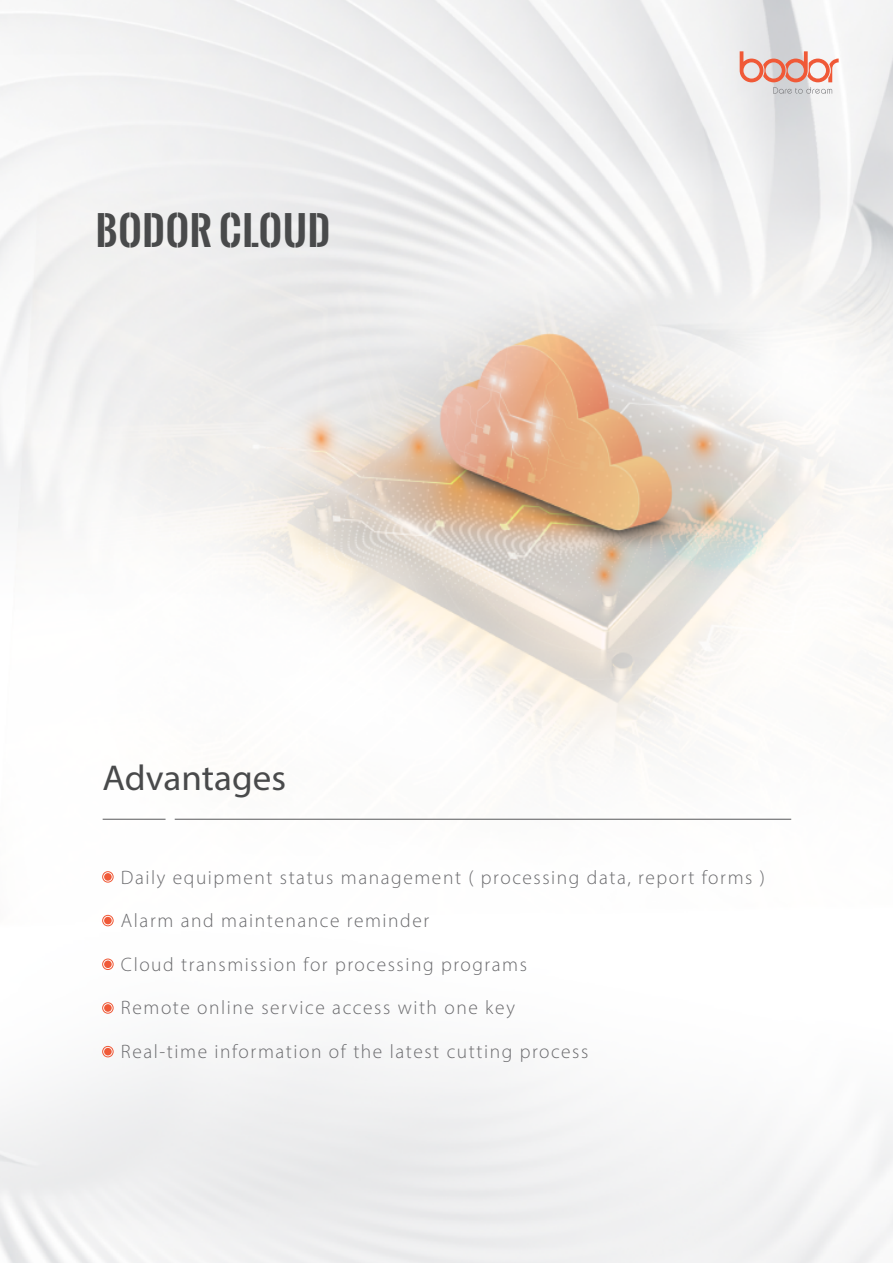
<style>
.page{position:relative;width:893px;height:1263px;background:#fff}
.page>*{position:absolute;margin:0;border:0;box-sizing:border-box;transform-origin:0 0}
.t1{font:700 39px "Oswald Stencil";letter-spacing:.02em;color:#494a4b}
.t2{font:36px "Myriad Pro";color:#494a4b}
.t3{font:300 19.5px "Myriad Pro";letter-spacing:.08em;color:#6b6b6e}
</style>
<div class="page">
<img style="left:0;top:0;width:893px;height:1263px">
<svg style="left:740px;top:51px;width:99px;height:43px"></svg>
<hr style="left:103px;top:819px;width:63px;height:1px;background:#57585a">
<hr style="left:175px;top:819px;width:616px;height:1px;background:#57585a">
<div style="left:102px;top:871px;width:11px;height:11px;border:1px solid #f05937;border-radius:50%"></div>
<div style="left:104px;top:873px;width:8px;height:8px;background:#f05937;border-radius:50%"></div>
<div style="left:102px;top:915px;width:11px;height:11px;border:1px solid #f05937;border-radius:50%"></div>
<div style="left:104px;top:917px;width:8px;height:7px;background:#f05937;border-radius:50%"></div>
<div style="left:102px;top:959px;width:11px;height:11px;border:1px solid #f05937;border-radius:50%"></div>
<div style="left:104px;top:960px;width:8px;height:8px;background:#f05937;border-radius:50%"></div>
<div style="left:102px;top:1002px;width:11px;height:11px;border:1px solid #f05937;border-radius:50%"></div>
<div style="left:104px;top:1004px;width:8px;height:8px;background:#f05937;border-radius:50%"></div>
<div style="left:102px;top:1046px;width:11px;height:11px;border:1px solid #f05937;border-radius:50%"></div>
<div style="left:104px;top:1048px;width:8px;height:7px;background:#f05937;border-radius:50%"></div>
<h1 class="t1" style="left:96px;top:202px;width:236px">BODOR CLOUD</h1>
<h2 class="t2" style="left:103px;top:755px;width:185px">Advantages</h2>
<p class="t3" style="left:121px;top:865px;width:646px">Daily equipment status management ( processing data, report forms )</p>
<p class="t3" style="left:121px;top:909px;width:310px">Alarm and maintenance reminder</p>
<p class="t3" style="left:121px;top:952px;width:407px">Cloud transmission for processing programs</p>
<p class="t3" style="left:121px;top:996px;width:395px">Remote online service access with one key</p>
<p class="t3" style="left:121px;top:1040px;width:469px">Real-time information of the latest cutting process</p>
</div>
